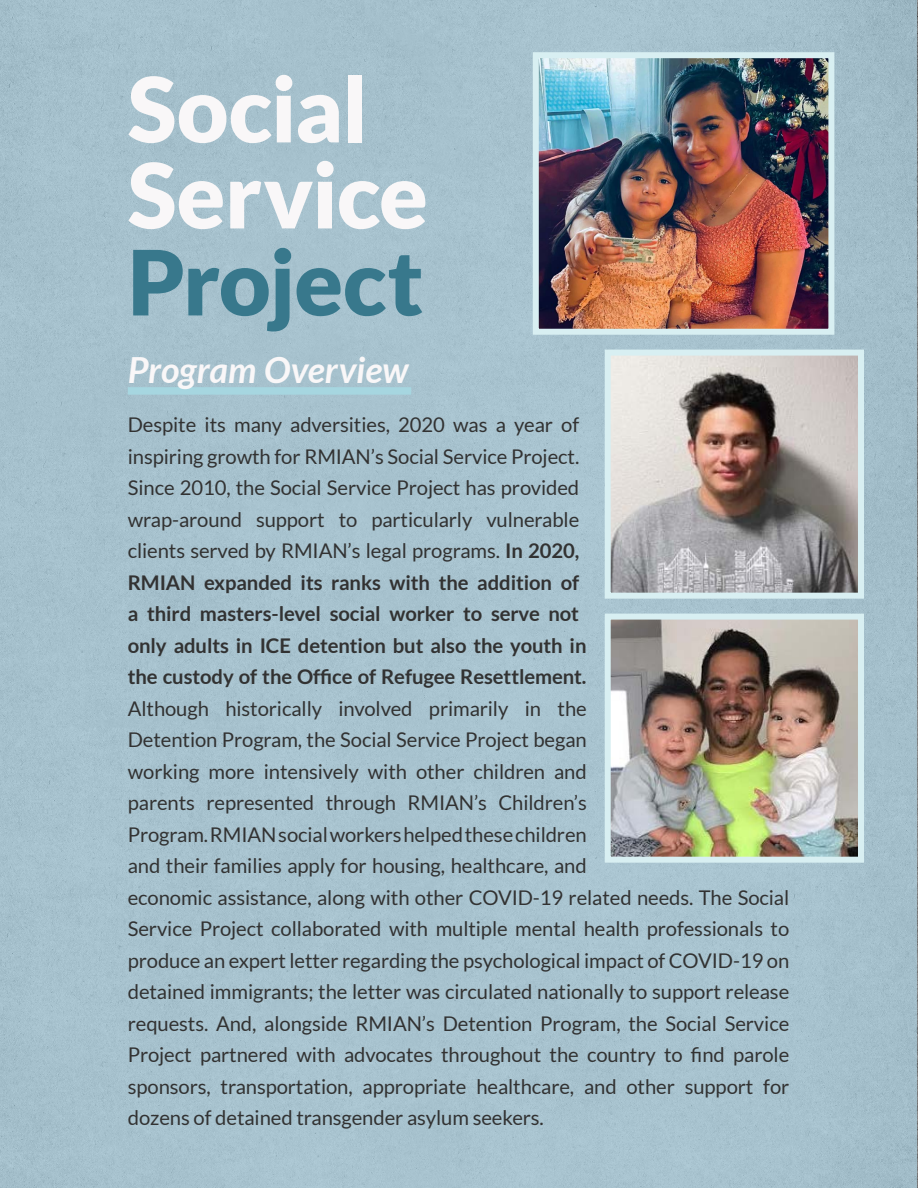
<style>
.page{position:relative;width:918px;height:1188px;background:#fff}
.page>*{position:absolute;margin:0;border:0;box-sizing:border-box;transform-origin:0 0}
.Text{font:900 90px "Lato";letter-spacing:-.01em;color:#f9f7f8}
.Text-2{font:900 90px "Lato";letter-spacing:-.01em;color:#38788c}
.Text-3{font:italic 700 36px "Lato";letter-spacing:-.005em;color:#f9f7f8}
.Text-4{font:20.25px/31.5px "Lato";letter-spacing:-.005em;color:#323232}
.s1{font-weight:700}
</style>
<div class="page">
<div style="left:0;top:0;width:917px;height:1188px;background:#a7c2ce"></div>
<img style="left:540px;top:59px;width:287px;height:269px">
<div style="left:533px;top:52px;width:301px;height:283px;border:6px solid #d8eff2"></div>
<img style="left:612px;top:357px;width:245px;height:235px">
<div style="left:605px;top:350px;width:259px;height:249px;border:6px solid #d8eff2"></div>
<img style="left:612px;top:621px;width:245px;height:235px">
<div style="left:605px;top:614px;width:259px;height:249px;border:6px solid #d8eff2"></div>
<div style="left:128px;top:387px;width:283px;height:8px;background:#a6d6e0"></div>
<p class="Text" style="left:128px;top:57px;width:242px">Social</p>
<p class="Text" style="left:128px;top:143px;width:302px">Service</p>
<p class="Text-2" style="left:128px;top:230px;width:297px">Project</p>
<p class="Text-3" style="left:128px;top:349px;width:282px">Program Overview</p>
<p class="Text-4" style="left:128px;top:409px;width:663px">Despite its many adversities, 2020 was a year of<br>inspiring growth for RMIAN’s Social Service Project.<br>Since 2010, the Social Service Project has provided<br>wrap-around support to particularly vulnerable<br>clients served by RMIAN’s legal programs. <span class="s1">In 2020,<br>RMIAN expanded its ranks with the addition of<br>a third masters-level social worker to serve not<br>only adults in ICE detention but also the youth in<br>the custody of the Office of Refugee Resettlement.<br></span>Although historically involved primarily in the<br>Detention Program, the Social Service Project began<br>working more intensively with other children and<br>parents represented through RMIAN’s Children’s<br>Program. RMIAN social workers helped these children<br>and their families apply for housing, healthcare, and<br>economic assistance, along with other COVID-19 related needs. The Social Service Project collaborated with multiple mental health professionals to produce an expert letter regarding the psychological impact of COVID-19 on detained immigrants; the letter was circulated nationally to support release requests. And, alongside RMIAN’s Detention Program, the Social Service Project partnered with advocates throughout the country to find parole sponsors, transportation, appropriate healthcare, and other support for dozens of detained transgender asylum seekers.</p>
</div>
